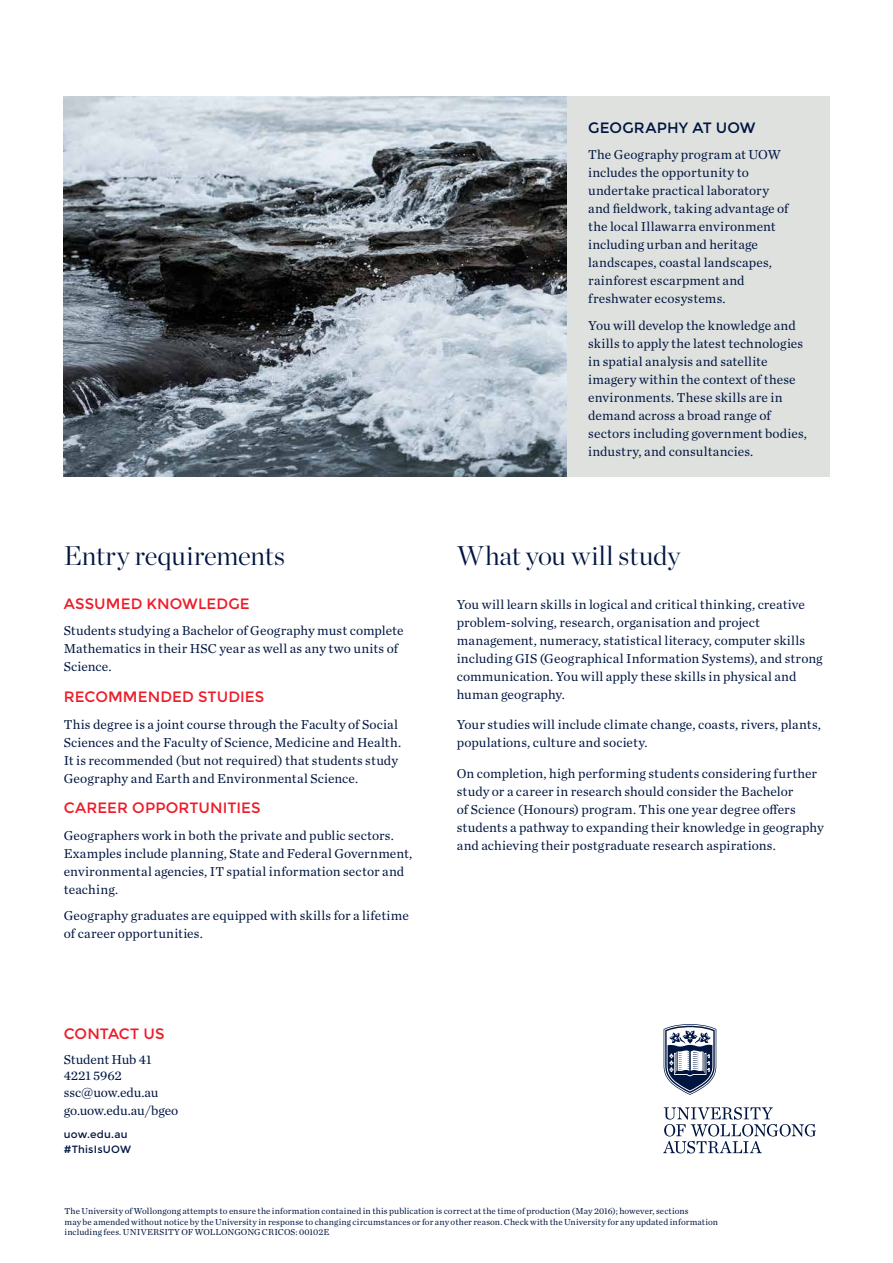
<style>
.page{position:relative;width:893px;height:1263px;background:#fff}
.page>*{position:absolute;margin:0;border:0;box-sizing:border-box;transform-origin:0 0}
.t1{font:300 27px "Chronicle Display";color:#001641}
.t2{font:15px "Montserrat";letter-spacing:.005em;color:#ed1c29}
.t3{font:15px "Montserrat";letter-spacing:.01em;color:#001641}
.t4{font:13.5px/18px "Chronicle Text G1";letter-spacing:.01em;color:#001641}
.t5{font:13.5px/16.5px "Chronicle Text G1";letter-spacing:-.01em;color:#001641}
.t6{font:10.5px/15px "Montserrat";letter-spacing:.02em;color:#001641}
.t7{font:9px/10.5px "Chronicle Text G1";letter-spacing:.01em;color:#001641}
</style>
<div class="page">
<img style="left:64px;top:97px;width:503px;height:380px">
<div style="left:567px;top:97px;width:262px;height:380px;background:#dfe1df"></div>
<svg style="left:663px;top:1107px;width:153px;height:46px"></svg>
<svg style="left:664px;top:1024px;width:52px;height:71px"></svg>
<h1 class="t1" style="left:64px;top:535px;width:223px">Entry requirements</h1>
<p class="t2" style="left:64px;top:595px;width:187px">ASSUMED KNOWLEDGE</p>
<p class="t4" style="left:64px;top:621px;width:341px">Students studying a Bachelor of Geography must complete<br>Mathematics in their HSC year as well as any two units of<br>Science.</p>
<p class="t2" style="left:64px;top:688px;width:202px">RECOMMENDED STUDIES</p>
<p class="t4" style="left:64px;top:714px;width:339px">This degree is a joint course through the Faculty of Social Sciences and the Faculty of Science, Medicine and Health.<br>It is recommended (but not required) that students study Geography and Earth and Environmental Science.</p>
<p class="t2" style="left:64px;top:799px;width:198px">CAREER OPPORTUNITIES</p>
<p class="t4" style="left:64px;top:825px;width:350px">Geographers work in both the private and public sectors.<br>Examples include planning, State and Federal Government, environmental agencies, IT spatial information sector and teaching.</p>
<p class="t4" style="left:64px;top:906px;width:347px">Geography graduates are equipped with skills for a lifetime of career opportunities.</p>
<p class="t2" style="left:64px;top:1025px;width:102px">CONTACT US</p>
<p class="t5" style="left:64px;top:1050px;width:96px">Student Hub 41<br>4221 5962 ssc@uow.edu.au</p>
<p class="t5" style="left:64px;top:1101px;width:116px">go.uow.edu.au/bgeo</p>
<p class="t6" style="left:64px;top:1127px;width:69px">uow.edu.au #ThisIsUOW</p>
<p class="t3" style="left:588px;top:119px;width:169px">GEOGRAPHY AT UOW</p>
<p class="t4" style="left:588px;top:145px;width:202px">The Geography program at UOW includes the opportunity to undertake practical laboratory and fieldwork, taking advantage of the local Illawarra environment including urban and heritage landscapes, coastal landscapes, rainforest escarpment and freshwater ecosystems.</p>
<p class="t4" style="left:588px;top:315px;width:220px">You will develop the knowledge and skills to apply the latest technologies in spatial analysis and satellite imagery within the context of these environments. These skills are in demand across a broad range of sectors including government bodies, industry, and consultancies.</p>
<h1 class="t1" style="left:457px;top:535px;width:225px">What you will study</h1>
<p class="t4" style="left:457px;top:594px;width:367px">You will learn skills in logical and critical thinking, creative problem-solving, research, organisation and project management, numeracy, statistical literacy, computer skills including GIS (Geographical Information Systems), and strong communication. You will apply these skills in physical and human geography.</p>
<p class="t4" style="left:457px;top:715px;width:366px">Your studies will include climate change, coasts, rivers, plants, populations, culture and society.</p>
<p class="t4" style="left:457px;top:764px;width:368px">On completion, high performing students considering further study or a career in research should consider the Bachelor<br>of Science (Honours) program. This one year degree offers students a pathway to expanding their knowledge in geography and achieving their postgraduate research aspirations.</p>
<p class="t7" style="left:65px;top:1205px;width:655px">The University of Wollongong attempts to ensure the information contained in this publication is correct at the time of production (May 2016); however, sections<br>may be amended without notice by the University in response to changing circumstances or for any other reason. Check with the University for any updated information including fees. UNIVERSITY OF WOLLONGONG CRICOS: 00102E</p>
</div>
